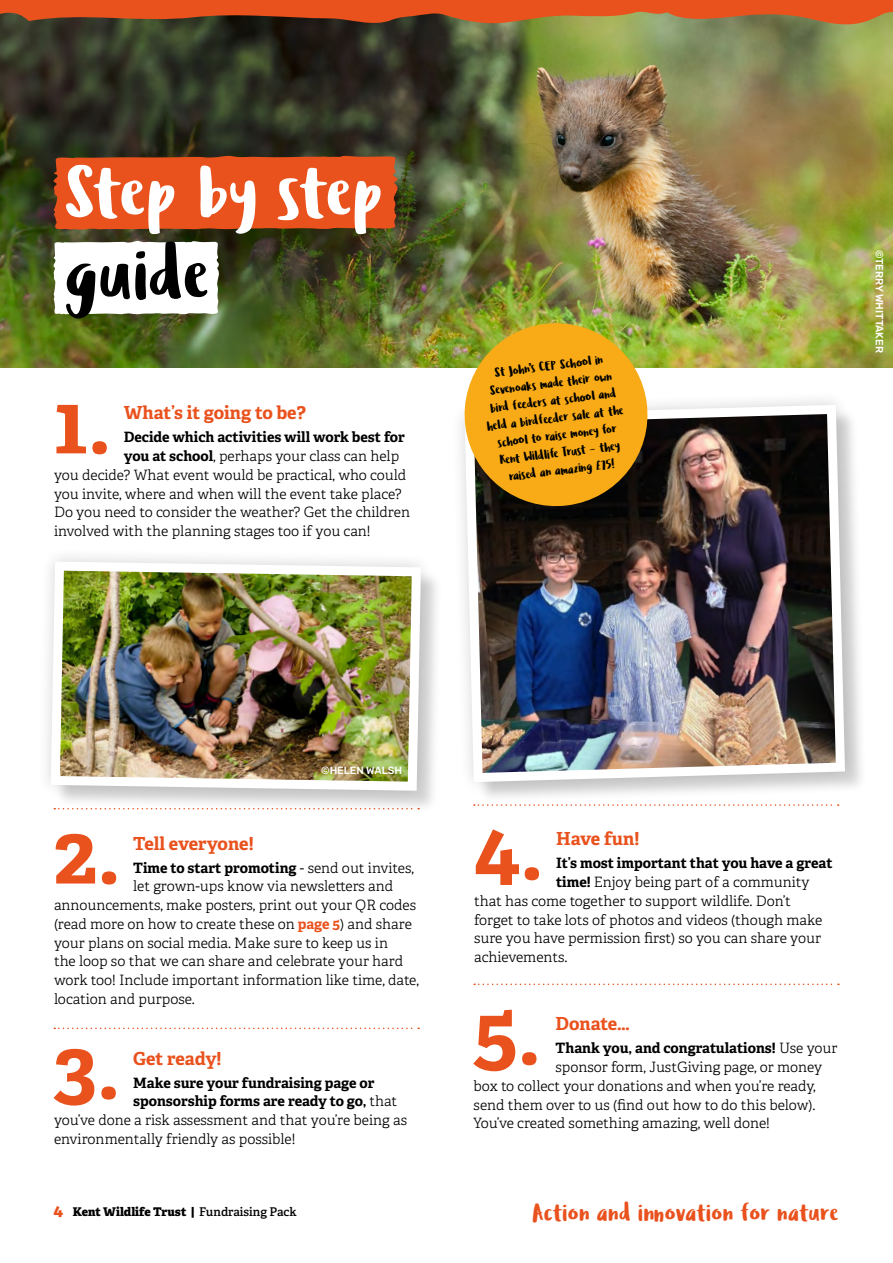
<style>
.page{position:relative;width:893px;height:1263px;background:#fff}
.page>*{position:absolute;margin:0;border:0;box-sizing:border-box;transform-origin:0 0}
.t1{font:700 84.15px "Adelle";color:#e9511d}
.t2{font:73.5px "Ludicrous";letter-spacing:-.02em;color:#fff}
.t3{font:73.5px "Ludicrous";letter-spacing:.01em;color:#000}
.t4{font:24.6px "Ludicrous";letter-spacing:.005em;color:#e9511d}
.t5{font:700 18px "Adelle";letter-spacing:-.005em;color:#e9511d}
.Paragraph_Style_1{font:800 16.5px "Adelle";color:#e9511d}
.t6{font:300 14.25px "Adelle";color:#000}
.t7{font:700 14.25px "Adelle";color:#000}
.t8{font:13.05px/17.5px "Ludicrous";color:#000;text-align:center}
.Paragraph_Style_1-2{font:800 12px "Adelle";color:#000}
.t9{font:500 10.5px "Rubik";color:#fff}
.s1{font-weight:700}
.s2{font-weight:300}
.s3{font-weight:700;color:#e9511d}
.s4{font-weight:600}
</style>
<div class="page">
<img style="left:0;top:36px;width:893px;height:332px">
<svg style="left:0;top:0;width:893px;height:36px;background:#9f592d"></svg>
<svg style="left:52px;top:156px;width:349px;height:75px;background:#dc4f1d"></svg>
<svg style="left:53px;top:241px;width:168px;height:74px"></svg>
<svg style="left:54px;top:1027px;width:365px;height:2px"></svg>
<svg style="left:474px;top:804px;width:365px;height:2px"></svg>
<svg style="left:474px;top:983px;width:365px;height:2px"></svg>
<div style="left:54px;top:565px;width:389px;height:248px;background:#000;opacity:.17"></div>
<svg style="left:54px;top:565px;width:383px;height:242px"></svg>
<img style="left:46px;top:557px;width:379px;height:238px">
<svg style="left:481px;top:419px;width:380px;height:378px;fill:#f2f2f2"></svg>
<img style="left:462px;top:400px;width:388px;height:387px">
<svg style="left:459px;top:318px;width:194px;height:193px;background:#d09c25"></svg>
<p class="t2" style="left:66px;top:141px;width:319px">Step by step</p>
<p class="t3" style="left:66px;top:223px;width:146px">guide</p>
<p class="t1" style="left:54px;top:362px;width:59px">1.</p>
<p class="t5" style="left:124px;top:400px;width:184px">What’s it going to be?</p>
<p class="t7" style="left:124px;top:427px;width:283px">Decide which activities will work best for</p>
<p class="t6" style="left:124px;top:446px;width:277px"><span class="s1">you at school</span>, perhaps your class can help</p>
<p class="t6" style="left:54px;top:465px;width:354px">you decide? What event would be practical, who could</p>
<p class="t6" style="left:54px;top:483px;width:349px">you invite, where and when will the event take place?</p>
<p class="t6" style="left:54px;top:502px;width:358px">Do you need to consider the weather? Get the children</p>
<p class="t6" style="left:54px;top:521px;width:318px">involved with the planning stages too if you can!</p>
<p class="t8" style="left:480px;top:365px;width:139px;rotate:-7deg">St John’s CEP Schoo l in<br>Sevenoaks made their own bird fee ders at schoo l and held a birdfee der sale at the schoo l to raise money for<br>Kent Wildlife Trust – they raised an amazing £75!</p>
<p class="t9" style="left:886px;top:250px;width:104px;rotate:90deg">©TERRY WHITTAKER</p>
<p class="t9" style="left:321px;top:764px;width:83px">©HELEN WALSH</p>
<p class="t1" style="left:54px;top:793px;width:68px">2.</p>
<p class="t5" style="left:133px;top:830px;width:122px">Tell everyone!</p>
<p class="t7" style="left:133px;top:857px;width:282px">Time to start promoting <span class="s2">- send out invites,</span></p>
<p class="t6" style="left:133px;top:876px;width:262px">let grown-ups know via newsletters and</p>
<p class="t6" style="left:54px;top:895px;width:364px">announcements, make posters, print out your QR codes</p>
<p class="t6" style="left:54px;top:914px;width:359px">(read more on how to create these on <span class="s3">page 5</span>) and share</p>
<p class="t6" style="left:54px;top:932px;width:335px">your plans on social media. Make sure to keep us in</p>
<p class="t6" style="left:54px;top:951px;width:351px">the loop so that we can share and celebrate your hard</p>
<p class="t6" style="left:54px;top:970px;width:366px">work too! Include important information like time, date,</p>
<p class="t6" style="left:54px;top:989px;width:142px">location and purpose.</p>
<p class="t1" style="left:54px;top:1008px;width:68px">3.</p>
<p class="t5" style="left:133px;top:1045px;width:90px">Get ready!</p>
<p class="t7" style="left:133px;top:1072px;width:243px">Make sure your fundraising page or</p>
<p class="t7" style="left:133px;top:1091px;width:266px">sponsorship forms are ready to go, <span class="s2">that</span></p>
<p class="t6" style="left:54px;top:1110px;width:355px">you’ve done a risk assessment and that you’re being as</p>
<p class="t6" style="left:54px;top:1129px;width:243px">environmentally friendly as possible!</p>
<p class="t1" style="left:474px;top:788px;width:71px">4.</p>
<p class="t5" style="left:556px;top:826px;width:85px">Have fun!</p>
<p class="t7" style="left:556px;top:853px;width:278px">It’s most important that you have a great</p>
<p class="t6" style="left:556px;top:872px;width:255px"><span class="s1">time!</span> Enjoy being part of a community</p>
<p class="t6" style="left:474px;top:891px;width:318px">that has come together to support wildlife. Don’t</p>
<p class="t6" style="left:474px;top:909px;width:350px">forget to take lots of photos and videos (though make</p>
<p class="t6" style="left:474px;top:928px;width:348px">sure you have permission first) so you can share your</p>
<p class="t6" style="left:474px;top:947px;width:95px">achievements.</p>
<p class="t1" style="left:473px;top:973px;width:69px">5.</p>
<p class="t5" style="left:556px;top:1011px;width:76px">Donate…</p>
<p class="t7" style="left:556px;top:1038px;width:283px">Thank you, and congratulations! <span class="s2">Use your</span></p>
<p class="t6" style="left:556px;top:1057px;width:268px">sponsor form, JustGiving page, or money</p>
<p class="t6" style="left:474px;top:1076px;width:343px">box to collect your donations and when you’re ready,</p>
<p class="t6" style="left:474px;top:1094px;width:343px">send them over to us (find out how to do this below).</p>
<p class="t6" style="left:474px;top:1113px;width:298px">You’ve created something amazing, well done!</p>
<p class="Paragraph_Style_1" style="left:54px;top:1200px;width:11px">4</p>
<p class="t4" style="left:533px;top:1195px;width:307px">Action and innovation for nature</p>
<p class="Paragraph_Style_1-2" style="left:73px;top:1204px;width:225px">Kent Wildlife Trust | <span class="s4">Fundraising Pack</span></p>
</div>
